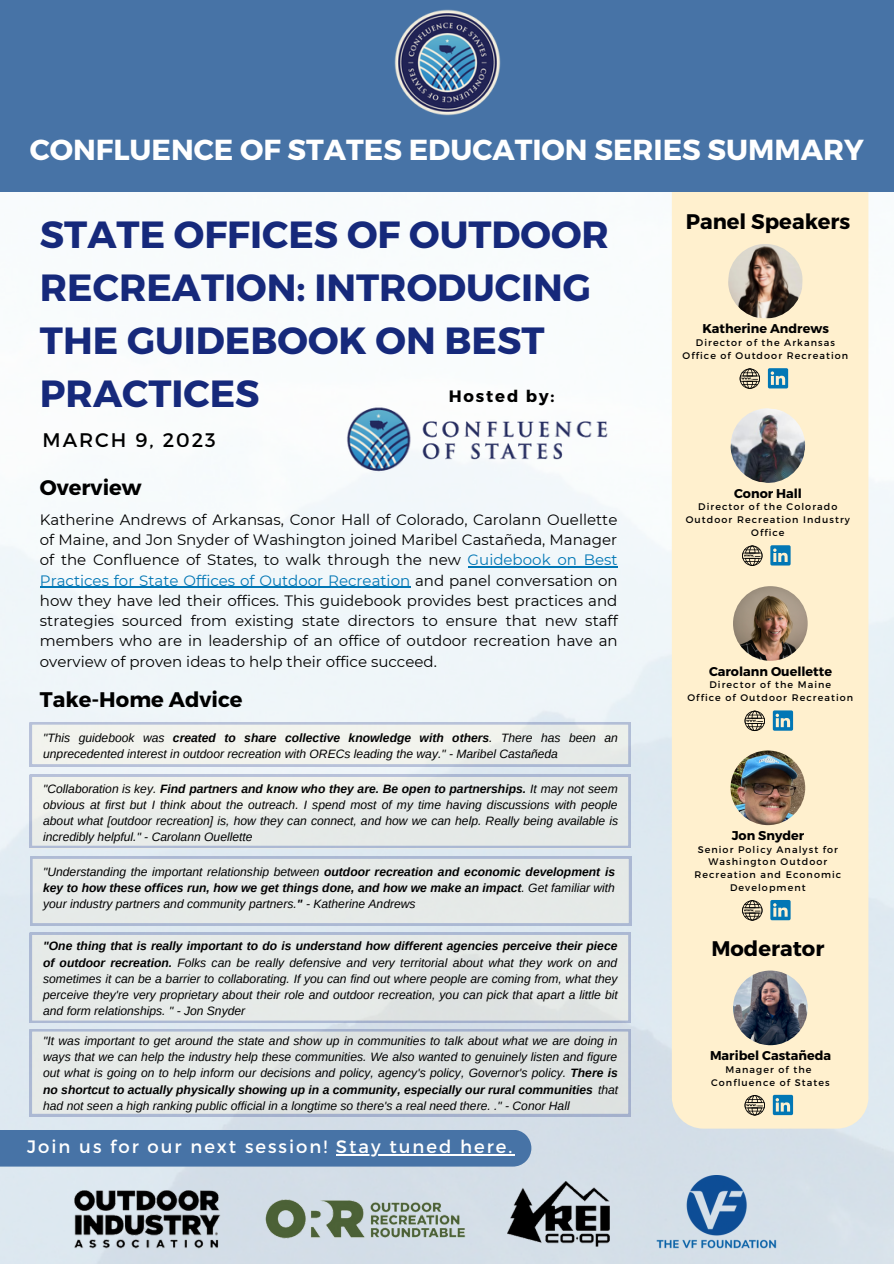
<style>
.page{position:relative;width:894px;height:1264px;background:#fff}
.page>*{position:absolute;margin:0;border:0;box-sizing:border-box;transform-origin:0 0}
.t1{font:700 37.8px/52.9px "Montserrat";color:#16297b}
.t2{font:700 28.95px "Montserrat";color:#fff}
.t3{font:700 21.15px "Montserrat";color:#000}
.t4{font:19.65px "Montserrat";letter-spacing:.1em;color:#000}
.t5{font:18px "Montserrat";letter-spacing:.11em;color:#fff}
.t6{font:700 16.5px "Montserrat";letter-spacing:.11em;color:#000}
.t7{font:15px/20.2px "Montserrat";color:#000;text-align:justify}
.t8{font:700 12.75px "Montserrat";color:#000}
.t9{font:italic 12.15px/16.2px "Arimo";color:#000;text-align:justify}
.t10{font:9.6px/12.8px "Montserrat";letter-spacing:.11em;color:#000;text-align:center}
.s1{color:#0277b5}
.s2{font-weight:700}
</style>
<div class="page">
<img style="left:0;top:191px;width:893px;height:1072px">
<div style="left:671px;top:9px;width:197px;height:1119px;background:#fff0ce;border-radius:32px"></div>
<img style="left:728px;top:244px;width:75px;height:75px">
<div style="left:0;top:0;width:893px;height:191px;background:#4773a6"></div>
<img style="left:394px;top:9px;width:107px;height:107px">
<svg style="left:767px;top:368px;width:21px;height:20px"></svg>
<svg style="left:739px;top:368px;width:20px;height:21px"></svg>
<div style="left:0;top:1129px;width:531px;height:37px;background:#4773a6"></div>
<img style="left:73px;top:1190px;width:150px;height:58px">
<img style="left:255px;top:1185px;width:220px;height:67px">
<img style="left:507px;top:1181px;width:102px;height:65px">
<img style="left:654px;top:1175px;width:125px;height:76px">
<svg style="left:30px;top:774px;width:600px;height:74px;background:#e4e8e7"></svg>
<svg style="left:30px;top:1029px;width:600px;height:87px;background:#dde1e2"></svg>
<svg style="left:30px;top:932px;width:600px;height:90px;background:#e1e5e5"></svg>
<svg style="left:30px;top:856px;width:600px;height:69px;background:#e0e5e6"></svg>
<img style="left:329px;top:386px;width:296px;height:107px">
<hr style="left:467px;top:566px;width:150px;height:1px;background:#0277b5">
<hr style="left:40px;top:586px;width:370px;height:2px;background:#0277b5">
<hr style="left:336px;top:1153px;width:178px;height:2px;background:#fff">
<img style="left:730px;top:408px;width:76px;height:75px">
<svg style="left:770px;top:545px;width:20px;height:20px"></svg>
<svg style="left:742px;top:545px;width:20px;height:21px"></svg>
<img style="left:732px;top:586px;width:75px;height:74px;border-radius:50%">
<svg style="left:772px;top:710px;width:20px;height:20px"></svg>
<svg style="left:744px;top:710px;width:20px;height:21px"></svg>
<img style="left:730px;top:750px;width:75px;height:75px;border-radius:50%">
<svg style="left:770px;top:900px;width:20px;height:20px"></svg>
<svg style="left:742px;top:900px;width:20px;height:20px"></svg>
<img style="left:732px;top:970px;width:75px;height:75px;border-radius:50%">
<svg style="left:772px;top:1094px;width:20px;height:21px"></svg>
<svg style="left:744px;top:1095px;width:20px;height:20px"></svg>
<svg style="left:30px;top:722px;width:600px;height:44px;background:#e8ebe9"></svg>
<h2 class="t2" style="left:30px;top:131px;width:835px">CONFLUENCE OF STATES EDUCATION SERIES SUMMARY</h2>
<h1 class="t1" style="left:40px;top:207px;width:570px">STATE OFFICES OF OUTDOOR<br>RECREATION: INTRODUCING<br>THE GUIDEBOOK ON BEST<br>PRACTICES</h1>
<h3 class="t4" style="left:43px;top:427px;width:175px">MARCH 9, 2023</h3>
<h3 class="t3" style="left:40px;top:473px;width:103px">Overview</h3>
<h3 class="t6" style="left:448px;top:385px;width:107px">Hosted by:</h3>
<p class="t7" style="left:40px;top:509px;width:579px">Katherine Andrews of Arkansas, Conor Hall of Colorado, Carolann Ouellette of Maine, and Jon Snyder of Washington joined Maribel Castañeda, Manager of the Confluence of States, to walk through the new <span class="s1">Guidebook on Best Practices for State Offices of Outdoor Recreation</span> and panel conversation on how they have led their offices. This guidebook provides best practices and strategies sourced from existing state directors to ensure that new staff members who are in leadership of an office of outdoor recreation have an overview of proven ideas to help their office succeed.</p>
<h3 class="t3" style="left:40px;top:686px;width:204px">Take-Home Advice</h3>
<p class="t9" style="left:43px;top:729px;width:576px">"This guidebook was <span class="s2">created to share collective knowledge with others</span>. There has been an unprecedented interest in outdoor recreation with ORECs leading the way." - Maribel Castañeda</p>
<p class="t9" style="left:43px;top:780px;width:576px">"Collaboration is key. <span class="s2">Find partners and know who they are. Be open to partnerships.</span> It may not seem obvious at first but I think about the outreach. I spend most of my time having discussions with people about what [outdoor recreation] is, how they can connect, and how we can help. Really being available is incredibly helpful." - Carolann Ouellette</p>
<p class="t9" style="left:43px;top:863px;width:573px">"Understanding the important relationship between <span class="s2">outdoor recreation and economic development is key to how these offices run, how we get things done, and how we make an impact</span>. Get familiar with your industry partners and community partners.<span class="s2">"</span> - Katherine Andrews</p>
<p class="t9" style="left:43px;top:938px;width:576px"><span class="s2">"One thing that is really important to do is understand how different agencies perceive their piece of outdoor recreation.</span> Folks can be really defensive and very territorial about what they work on and sometimes it can be a barrier to collaborating. If you can find out where people are coming from, what they perceive they're very proprietary about their role and outdoor recreation, you can pick that apart a little bit and form relationships. " - Jon Snyder</p>
<p class="t9" style="left:43px;top:1032px;width:576px">"It was important to get around the state and show up in communities to talk about what we are doing in ways that we can help the industry help these communities. We also wanted to genuinely listen and figure out what is going on to help inform our decisions and policy, agency's policy, Governor's policy. <span class="s2">There is no shortcut to actually physically showing up in a community, especially our rural communities</span> that had not seen a high ranking public official in a longtime so there's a real need there. ." - Conor Hall</p>
<h3 class="t5" style="left:27px;top:1134px;width:486px">Join us for our next session! Stay tuned here.</h3>
<h3 class="t3" style="left:685px;top:207px;width:166px">Panel Speakers</h3>
<p class="t8" style="left:702px;top:320px;width:128px">Katherine Andrews</p>
<p class="t10" style="left:682px;top:336px;width:167px">Director of the Arkansas<br>Office of Outdoor Recreation</p>
<p class="t8" style="left:734px;top:485px;width:69px">Conor Hall</p>
<p class="t10" style="left:685px;top:500px;width:165px">Director of the Colorado<br>Outdoor Recreation Industry<br>Office</p>
<p class="t8" style="left:708px;top:663px;width:124px">Carolann Ouellette</p>
<p class="t10" style="left:687px;top:678px;width:167px">Director of the Maine<br>Office of Outdoor Recreation</p>
<p class="t8" style="left:731px;top:827px;width:74px">Jon Snyder</p>
<p class="t10" style="left:694px;top:842px;width:148px">Senior Policy Analyst for<br>Washington Outdoor<br>Recreation and Economic<br>Development</p>
<h3 class="t3" style="left:711px;top:934px;width:114px">Moderator</h3>
<p class="t8" style="left:709px;top:1047px;width:122px">Maribel Castañeda</p>
<p class="t10" style="left:711px;top:1062px;width:120px">Manager of the<br>Confluence of States</p>
</div>
